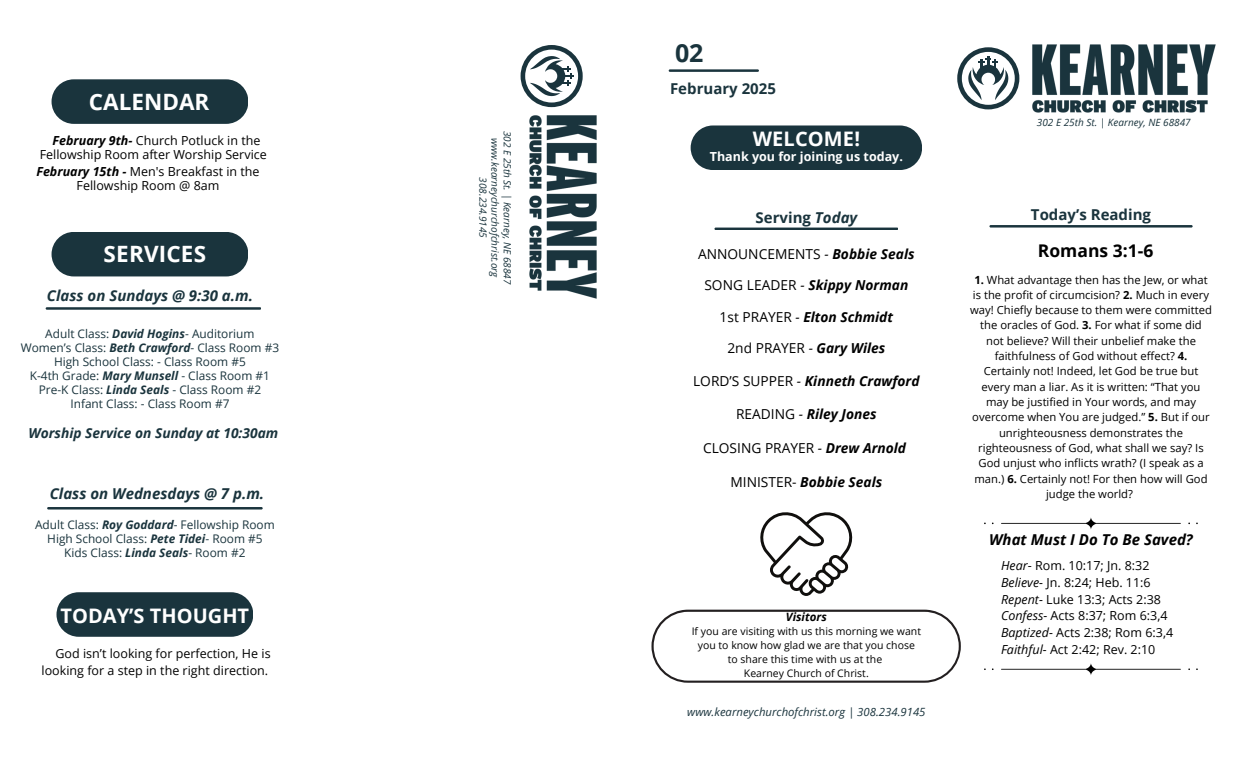
<style>
.page{position:relative;width:1260px;height:765px;background:#fff}
.page>*{position:absolute;margin:0;border:0;box-sizing:border-box;transform-origin:0 0}
.t1{font:700 25px "Open Sans";color:#1a343d}
.t2{font:700 22.5px "Open Sans";letter-spacing:.005em;color:#fff}
.t3{font:700 20px "Open Sans";color:#fff}
.t4{font:700 17.5px "Open Sans";color:#000}
.t5{font:italic 700 15px "Open Sans";color:#1a343d}
.t6{font:700 15px "Open Sans";color:#1a343d}
.t7{font:italic 700 15px "Open Sans";color:#000}
.t8{font:italic 700 13.75px "Open Sans";color:#000}
.t9{font:13.75px "Open Sans";color:#000}
.t10{font:italic 700 13.75px "Open Sans";color:#1a343d}
.t11{font:12.5px/14px "Open Sans";color:#000;text-align:center}
.t12{font:700 12.5px "Open Sans";color:#fff}
.t13{font:11.88px "Open Sans";color:#1a343d}
.t14{font:italic 700 11.5px "Open Sans";color:#000}
.t15{font:italic 11.38px "Open Sans";color:#1a343d}
.t16{font:11.25px/15.4px "Open Sans";color:#000;text-align:center}
.t17{font:10.5px/14px "Open Sans";color:#000;text-align:center}
.t18{font:italic 10px/12.2px "Open Sans";color:#1a343d;text-align:center}
.s1{font-weight:700;font-style:italic}
.s2{font-style:italic}
.s3{font-weight:400;font-style:normal}
.s4{font-weight:400}
.s5{font-weight:700}
</style>
<div class="page">
<div style="left:52px;top:79px;width:196px;height:45px;background:#1a343d;border-radius:22px"></div>
<img style="left:529px;top:115px;width:68px;height:184px">
<svg style="left:521px;top:45px;width:62px;height:62px"></svg>
<div style="left:52px;top:232px;width:196px;height:44px;background:#1a343d;border-radius:22px"></div>
<hr style="left:669px;top:69px;width:90px;height:3px;background:#1a343d">
<hr style="left:714px;top:228px;width:184px;height:2px;background:#1a343d">
<svg style="left:957px;top:47px;width:62px;height:62px"></svg>
<img style="left:1032px;top:44px;width:184px;height:69px">
<hr style="left:47px;top:507px;width:216px;height:3px;background:#1a343d">
<hr style="left:46px;top:307px;width:215px;height:3px;background:#1a343d">
<div style="left:56px;top:592px;width:197px;height:45px;background:#1a343d;border-radius:22px"></div>
<hr style="left:989px;top:225px;width:204px;height:3px;background:#1a343d">
<div style="left:691px;top:125px;width:231px;height:45px;background:#1a343d;border-radius:22px"></div>
<svg style="left:651px;top:610px;width:310px;height:73px"></svg>
<svg style="left:1001px;top:517px;width:180px;height:12px"></svg>
<svg style="left:1001px;top:663px;width:180px;height:12px"></svg>
<svg style="left:760px;top:512px;width:93px;height:84px"></svg>
<h4 class="t2" style="left:89px;top:86px;width:122px">CALENDAR</h4>
<h4 class="t11" style="left:40px;top:133px;width:229px"><span class="s1">February 9th-</span> Church Potluck in the<br>Fellowship Room after Worship Service</h4>
<h3 class="t11" style="left:36px;top:164px;width:225px"><span class="s1">February 15th -</span> Men's Breakfast in the<br>Fellowship Room @ 8am</h3>
<h5 class="t2" style="left:104px;top:238px;width:104px">SERVICES</h5>
<p class="t5" style="left:47px;top:285px;width:208px">Class on Sundays @ 9:30 a.m.</p>
<h4 class="t13" style="left:45px;top:325px;width:211px">Adult Class: <span class="s1">David Hogins</span>- Auditorium</h4>
<p class="t13" style="left:21px;top:339px;width:260px">Women’s Class: <span class="s1">Beth Crawford</span>- Class Room #3</p>
<p class="t13" style="left:54px;top:353px;width:193px">High School Class: - Class Room #5</p>
<p class="t13" style="left:30px;top:367px;width:242px">K-4th Grade: <span class="s1">Mary Munsell</span> - Class Room #1</p>
<p class="t13" style="left:39px;top:381px;width:224px">Pre-K Class: <span class="s1">Linda Seals</span> - Class Room #2</p>
<p class="t13" style="left:70px;top:395px;width:161px">Infant Class: - Class Room #7</p>
<h4 class="t10" style="left:28px;top:423px;width:251px">Worship Service on Sunday at 10:30am</h4>
<h1 class="t5" style="left:50px;top:483px;width:216px">Class on Wednesdays @ 7 p.m.</h1>
<h1 class="t13" style="left:35px;top:517px;width:241px">Adult Class: <span class="s1">Roy Goddard</span>- Fellowship Room</h1>
<p class="t13" style="left:47px;top:531px;width:217px">High School Class: <span class="s1">Pete Tidei</span>- Room #5</p>
<p class="t13" style="left:64px;top:545px;width:183px">Kids Class: <span class="s1">Linda Seals</span>- Room #2</p>
<p class="t3" style="left:61px;top:601px;width:190px">TODAY’S THOUGHT</p>
<p class="t11" style="left:42px;top:645px;width:231px;line-height:16.9px;text-align:right">God isn’t looking for perfection, He is looking for a step in the right direction.</p>
<p class="t18" style="left:514px;top:131px;width:155px;rotate:90deg">302 E 25th St. | Kearney, NE 68847 www.kearneychurchofchrist.org</p>
<p class="t18" style="left:489px;top:177px;width:62px;rotate:90deg">308.234.9145</p>
<p class="t1" style="left:675px;top:36px;width:30px">02</p>
<p class="t6" style="left:670px;top:78px;width:107px">February 2025</p>
<p class="t3" style="left:753px;top:125px;width:109px">WELCOME!</p>
<p class="t12" style="left:710px;top:148px;width:195px">Thank you for joining us today.</p>
<p class="t6" style="left:756px;top:207px;width:103px">Serving <span class="s2">Today</span></p>
<p class="t9" style="left:698px;top:244px;width:218px">ANNOUNCEMENTS <span class="s2">-</span> <span class="s1">Bobbie Seals</span></p>
<p class="t8" style="left:704px;top:275px;width:205px"><span class="s3">SONG LEADER</span> <span class="s4">-</span> Skippy Norman</p>
<p class="t8" style="left:720px;top:307px;width:175px"><span class="s3">1st PRAYER</span> <span class="s4">-</span> Elton Schmidt</p>
<p class="t9" style="left:727px;top:338px;width:160px">2nd PRAYER <span class="s2">-</span> <span class="s1">Gary Wiles</span></p>
<p class="t8" style="left:693px;top:371px;width:228px"><span class="s3">LORD’S SUPPER</span> <span class="s4">-</span> Kinneth Crawford</p>
<p class="t8" style="left:736px;top:405px;width:142px"><span class="s3">READING</span> <span class="s4">-</span> RileyJones</p>
<p class="t9" style="left:703px;top:438px;width:205px">CLOSING PRAYER <span class="s2">-</span> <span class="s1">Drew Arnold</span></p>
<p class="t8" style="left:730px;top:472px;width:153px"><span class="s3">MINISTER-</span> Bobbie Seals</p>
<p class="t14" style="left:786px;top:608px;width:42px">Visitors</p>
<h2 class="t17" style="left:692px;top:624px;width:231px">If you are visiting with us this morning we want you to know how glad we are that you chose to share this time with us at the</h2>
<p class="t17" style="left:744px;top:665px;width:126px">Kearney Church of Christ.</p>
<p class="t15" style="left:687px;top:704px;width:240px">www.kearneychurchofchrist.org | 308.234.9145</p>
<p class="t18" style="left:1037px;top:116px;width:155px">302 E 25th St. | Kearney, NE 68847</p>
<h4 class="t6" style="left:1031px;top:204px;width:122px">Today’s Reading</h4>
<p class="t4" style="left:1038px;top:239px;width:117px">Romans 3:1-6</p>
<h4 class="t16" style="left:970px;top:272px;width:243px"><span class="s5">1.</span> What advantage then has the Jew, or what is the profit of circumcision? <span class="s5">2.</span> Much in every way! Chiefly because to them were committed the oracles of God. <span class="s5">3.</span> For what if some did not believe? Will their unbelief make the faithfulness of God without effect? <span class="s5">4.<br></span>Certainly not! Indeed, let God be true but every man a liar. As it is written: “That you may be justified in Your words, and may overcome when You are judged.” <span class="s5">5.</span> But if our unrighteousness demonstrates the righteousness of God, what shall we say? Is God unjust who inflicts wrath? (I speak as a man.) <span class="s5">6.</span> Certainly not! For then how will God judge the world?</h4>
<h6 class="t7" style="left:989px;top:529px;width:205px">What Must I Do To Be Saved?</h6>
<p class="t11" style="left:1001px;top:558px;width:150px"><span class="s2">Hear</span>- Rom. 10:17; Jn. 8:32</p>
<p class="t11" style="left:1001px;top:575px;width:151px"><span class="s2">Believe-</span> Jn. 8:24; Heb. 11:6</p>
<p class="t11" style="left:1001px;top:592px;width:161px"><span class="s2">Repent-</span> Luke 13:3; Acts 2:38</p>
<p class="t11" style="left:1001px;top:609px;width:168px"><span class="s2">Confess-</span> Acts 8:37; Rom 6:3,4</p>
<h4 class="t11" style="left:1001px;top:626px;width:174px"><span class="s2">Baptized-</span> Acts 2:38; Rom 6:3,4</h4>
<h2 class="t11" style="left:1001px;top:642px;width:156px"><span class="s2">Faithful-</span> Act 2:42; Rev. 2:10</h2>
</div>
